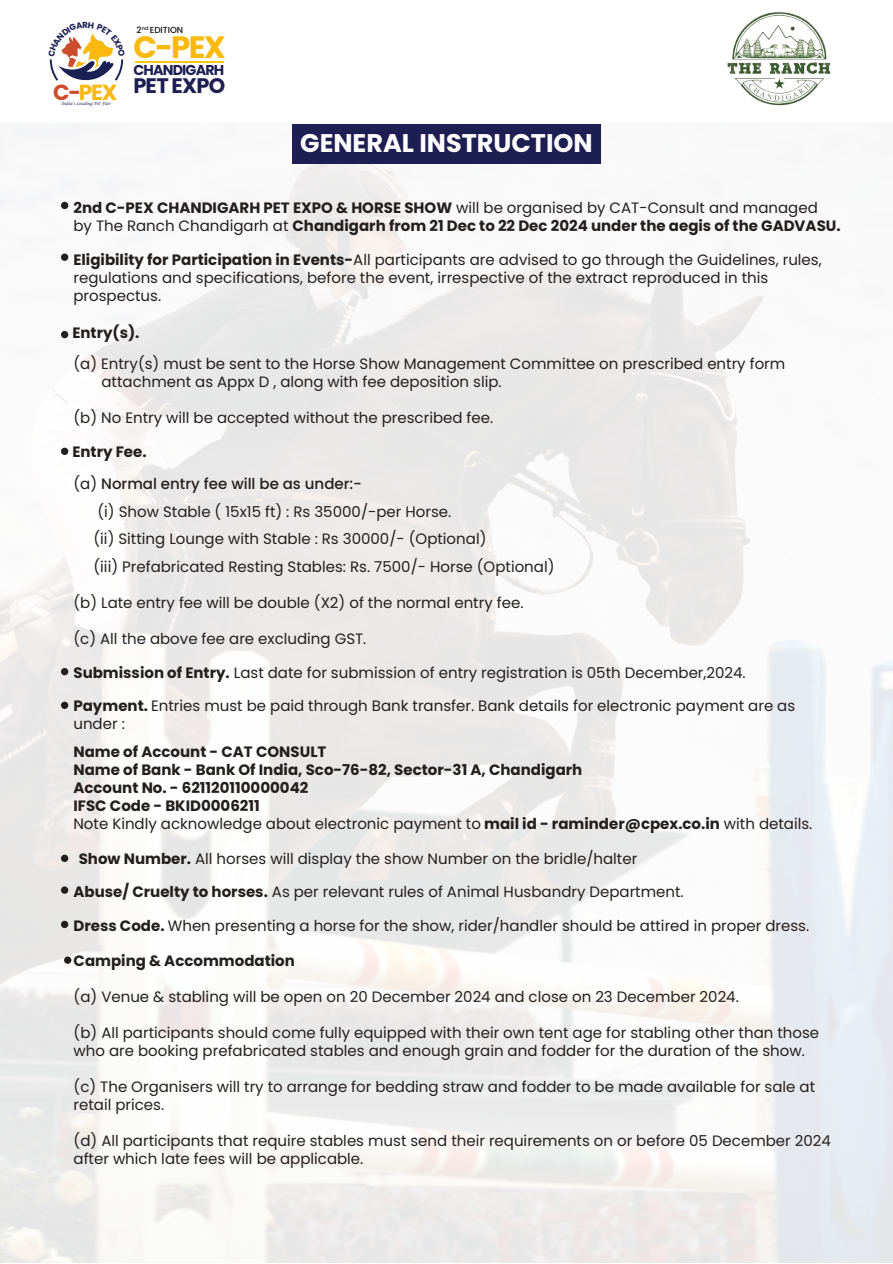
<style>
.page{position:relative;width:893px;height:1264px;background:#fff}
.page>*{position:absolute;margin:0;border:0;box-sizing:border-box;transform-origin:0 0}
.t1{font:700 30.9px "Poppins";color:#fbb80e}
.t2{font:700 25.5px "Poppins";color:#fff}
.t3{font:700 21.9px "Poppins";color:#fbb80e}
.t4{font:700 21px "Poppins";letter-spacing:-.04em;color:#1d1f53}
.t5{font:15px/18px "Poppins";color:#241f1f}
.t6{font:700 15px/18px "Poppins";color:#241f1f}
.t7{font:700 14.25px "Poppins";letter-spacing:-.06em;color:#1d1f53}
.t8{font:500 8.7px "Poppins";color:#121314}
.t9{font:italic 4.05px "Lucida Calligraphy";letter-spacing:-.04em;color:#1b2053}
.s1{color:#cd4c2b}
.s2{font-weight:400}
.s3{font-weight:700}
.s4{font-weight:500}
</style>
<div class="page">
<img style="left:0;top:122px;width:893px;height:1140px">
<div style="left:292px;top:125px;width:309px;height:39px;background:#1d1f53"></div>
<div style="left:61px;top:202px;width:7px;height:7px;background:#241f1f;border-radius:50%"></div>
<div style="left:64px;top:956px;width:7px;height:7px;background:#241f1f;border-radius:50%"></div>
<div style="left:61px;top:253px;width:7px;height:8px;background:#241f1f;border-radius:50%"></div>
<div style="left:61px;top:331px;width:7px;height:7px;background:#241f1f;border-radius:50%"></div>
<div style="left:61px;top:447px;width:7px;height:8px;background:#241f1f;border-radius:50%"></div>
<div style="left:61px;top:667px;width:7px;height:8px;background:#241f1f;border-radius:50%"></div>
<div style="left:61px;top:701px;width:7px;height:7px;background:#241f1f;border-radius:50%"></div>
<div style="left:61px;top:854px;width:7px;height:7px;background:#241f1f;border-radius:50%"></div>
<div style="left:61px;top:886px;width:7px;height:7px;background:#241f1f;border-radius:50%"></div>
<div style="left:61px;top:920px;width:7px;height:7px;background:#241f1f;border-radius:50%"></div>
<img style="left:727px;top:12px;width:104px;height:94px">
<hr style="left:135px;top:61px;width:89px;height:1px;background:#f3c910">
<svg style="left:49px;top:34px;width:75px;height:47px"></svg>
<p class="t8" style="left:137px;top:25px;width:48px">2<sup>nd</sup> EDITION</p>
<h3 class="t3" style="left:53px;top:79px;width:66px"><span class="s1">C-</span>PEX</h3>
<p class="t9" style="left:62px;top:101px;width:51px">India’s Leading Pet Fair</p>
<h1 class="t1" style="left:133px;top:30px;width:94px">C-PEX</h1>
<p class="t7" style="left:133px;top:62px;width:92px">CHANDIGARH</p>
<h3 class="t4" style="left:133px;top:74px;width:93px">PET EXPO</h3>
<h2 class="t2" style="left:300px;top:128px;width:294px">GENERAL INSTRUCTION</h2>
<p class="t6" style="left:73px;top:198px;width:769px">2nd C-PEX CHANDIGARH PET EXPO &amp; HORSE SHOW <span class="s2">will be organised by CAT-Consult and managed<br>by The Ranch Chandigarh at</span> Chandigarh from 21 Dec to 22 Dec 2024 under the aegis of the GADVASU.</p>
<p class="t5" style="left:73px;top:250px;width:750px"><span class="s3">Eligibility for Participation in Events-</span>All participants are advised to go through the Guidelines, rules, regulations and specifications, before the event, irrespective of the extract reproduced in this prospectus.</p>
<p class="t6" style="left:72px;top:324px;width:69px">Entry(s).</p>
<p class="t5" style="left:101px;top:355px;width:685px;text-indent:-28px">(a) Entry(s) must be sent to the Horse Show Management Committee on prescribed entry form attachment as Appx D , along with fee deposition slip.</p>
<p class="t5" style="left:73px;top:409px;width:421px">(b) No Entry will be accepted without the prescribed fee.</p>
<p class="t6" style="left:72px;top:443px;width:76px">Entry Fee.</p>
<p class="t5" style="left:93px;top:470px;width:463px;line-height:27.6px;text-indent:-20px">(a) <span class="s4">Normal entry fee will be as under:-<br></span>(i) Show Stable ( 15x15 ft) : Rs 35000/-per Horse.<br>(ii) Sitting Lounge with Stable : Rs 30000/- (Optional)<br>(iii) Prefabricated Resting Stables: Rs. 7500/- Horse (Optional)</p>
<p class="t5" style="left:73px;top:593px;width:452px">(b) Late entry fee will be double (X2) of the normal entry fee.</p>
<p class="t5" style="left:73px;top:629px;width:294px">(c) All the above fee are excluding GST.</p>
<p class="t5" style="left:73px;top:663px;width:674px"><span class="s3">Submission of Entry.</span> Last date for submission of entry registration is 05th December,2024.</p>
<p class="t5" style="left:73px;top:697px;width:723px"><span class="s3">Payment.</span> Entries must be paid through Bank transfer. Bank details for electronic payment are as under :</p>
<p class="t6" style="left:73px;top:742px;width:740px">Name of Account - CAT CONSULT<br>Name of Bank - Bank Of India, Sco-76-82, Sector-31 A, Chandigarh<br>Account No. - 621120110000042<br>IFSC Code - BKID0006211<br><span class="s2">Note Kindly acknowledge about electronic payment to</span> mail id - raminder@cpex.co.in <span class="s2">with details.</span></p>
<p class="t5" style="left:79px;top:849px;width:560px"><span class="s3">Show Number.</span> All horses will display the show Number on the bridle/halter</p>
<p class="t5" style="left:73px;top:883px;width:612px"><span class="s3">Abuse/ Cruelty to horses.</span> As per relevant rules of Animal Husbandry Department.</p>
<p class="t5" style="left:73px;top:916px;width:737px"><span class="s3">Dress Code.</span> When presenting a horse for the show, rider/handler should be attired in proper dress.</p>
<p class="t6" style="left:74px;top:951px;width:223px">Camping &amp; Accommodation</p>
<p class="t5" style="left:74px;top:987px;width:667px">(a) Venue &amp; stabling will be open on 20 December 2024 and close on 23 December 2024.</p>
<p class="t5" style="left:74px;top:1023px;width:747px">(b) All participants should come fully equipped with their own tent age for stabling other than those who are booking prefabricated stables and enough grain and fodder for the duration of the show.</p>
<p class="t5" style="left:74px;top:1077px;width:743px">(c) The Organisers will try to arrange for bedding straw and fodder to be made available for sale at retail prices.</p>
<p class="t5" style="left:74px;top:1131px;width:759px">(d) All participants that require stables must send their requirements on or before 05 December 2024 after which late fees will be applicable.</p>
</div>
